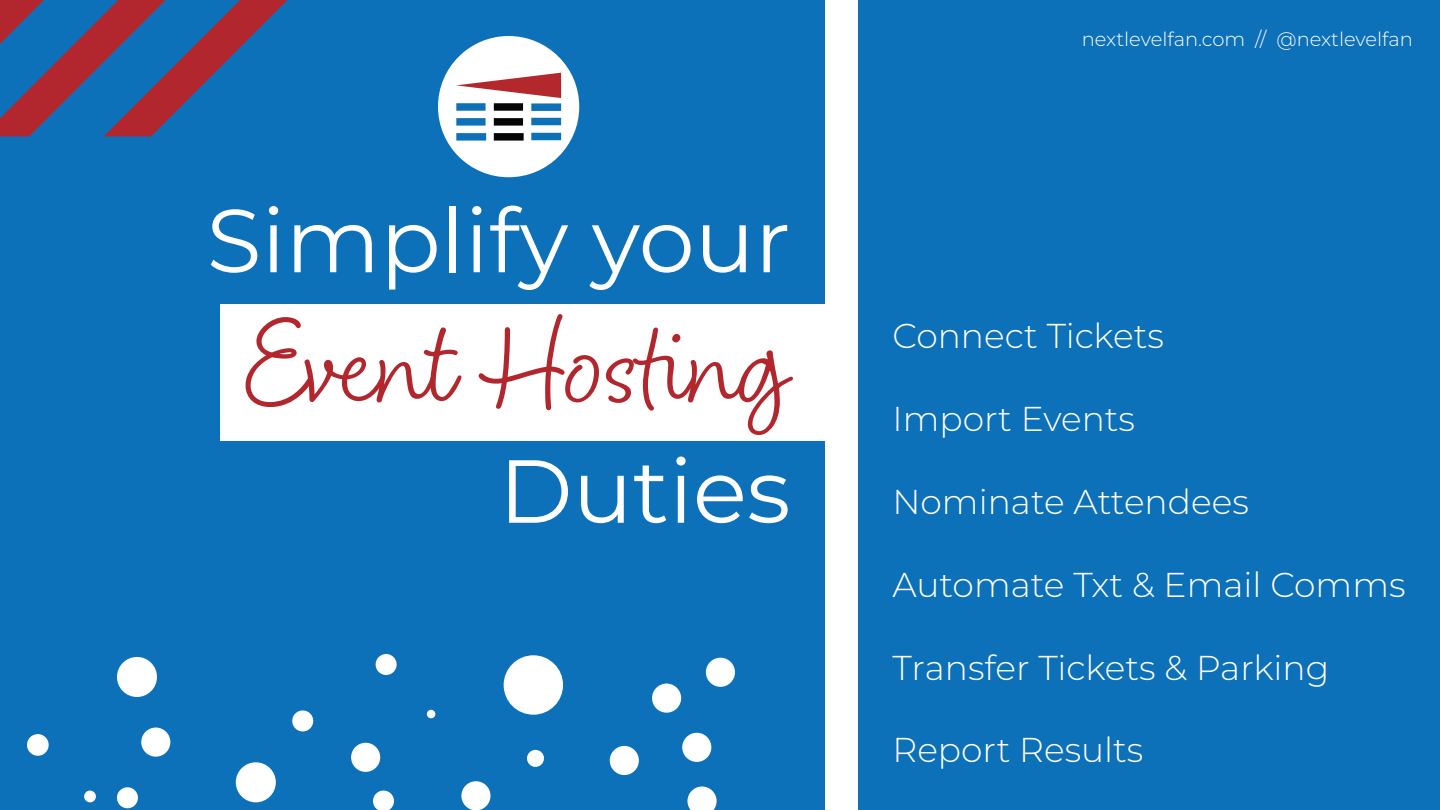
<style>
.page{position:relative;width:1440px;height:810px;background:#0d71b9}
.page>*{position:absolute;margin:0;border:0;box-sizing:border-box;transform-origin:0 0}
.t1{font:120.75px "Blithe";color:#b1272d}
.t2{font:89.25px "Montserrat";color:#fff}
.t3{font:300 34.5px "Montserrat";color:#fff}
.t4{font:300 19.5px "Montserrat";color:#fff}
</style>
<div class="page">
<div style="left:220px;top:304px;width:605px;height:137px;background:#fff"></div>
<div style="left:236px;top:762px;width:40px;height:40px;background:#fff;border-radius:50%"></div>
<div style="left:351px;top:743px;width:29px;height:29px;background:#fff;border-radius:50%"></div>
<div style="left:141px;top:728px;width:29px;height:29px;background:#fff;border-radius:50%"></div>
<svg style="left:373px;top:791px;width:21px;height:19px"></svg>
<div style="left:427px;top:710px;width:8px;height:8px;background:#fff;border-radius:50%"></div>
<div style="left:292px;top:710px;width:21px;height:21px;background:#fff;border-radius:50%"></div>
<div style="left:117px;top:787px;width:21px;height:21px;background:#fff;border-radius:50%"></div>
<div style="left:84px;top:791px;width:12px;height:11px;background:#fff;border-radius:50%"></div>
<div style="left:376px;top:654px;width:21px;height:21px;background:#fff;border-radius:50%"></div>
<div style="left:504px;top:655px;width:59px;height:60px;background:#fff;border-radius:50%"></div>
<div style="left:527px;top:750px;width:17px;height:17px;background:#fff;border-radius:50%"></div>
<div style="left:652px;top:684px;width:29px;height:29px;background:#fff;border-radius:50%"></div>
<div style="left:610px;top:746px;width:29px;height:29px;background:#fff;border-radius:50%"></div>
<div style="left:682px;top:733px;width:29px;height:29px;background:#fff;border-radius:50%"></div>
<svg style="left:687px;top:786px;width:30px;height:24px"></svg>
<div style="left:461px;top:781px;width:30px;height:29px;background:#fff;border-radius:50%"></div>
<div style="left:706px;top:658px;width:29px;height:29px;background:#fff;border-radius:50%"></div>
<div style="left:117px;top:657px;width:40px;height:40px;background:#fff;border-radius:50%"></div>
<div style="left:27px;top:734px;width:22px;height:22px;background:#fff;border-radius:50%"></div>
<svg style="left:0;top:0;width:288px;height:136px"></svg>
<div style="left:825px;top:0;width:33px;height:810px;background:#fff"></div>
<div style="left:438px;top:36px;width:141px;height:141px;background:#fff;border-radius:50%"></div>
<svg style="left:456px;top:118px;width:30px;height:8px"></svg>
<svg style="left:456px;top:133px;width:30px;height:8px"></svg>
<svg style="left:494px;top:118px;width:29px;height:8px"></svg>
<svg style="left:494px;top:133px;width:30px;height:8px"></svg>
<svg style="left:531px;top:133px;width:30px;height:7px"></svg>
<svg style="left:531px;top:118px;width:30px;height:7px"></svg>
<svg style="left:456px;top:73px;width:105px;height:38px"></svg>
<p class="t2" style="left:207px;top:179px;width:585px">Simplify your</p>
<p class="t1" style="left:249px;top:287px;width:543px">Event Hosting</p>
<p class="t2" style="left:499px;top:430px;width:293px">Duties</p>
<p class="t4" style="left:1082px;top:26px;width:333px">nextlevelfan.com // @nextlevelfan</p>
<p class="t3" style="left:892px;top:313px;width:273px">Connect Tickets</p>
<p class="t3" style="left:892px;top:396px;width:244px">Import Events</p>
<p class="t3" style="left:892px;top:478px;width:358px">Nominate Attendees</p>
<p class="t3" style="left:892px;top:561px;width:515px">Automate Txt &amp; Email Comms</p>
<p class="t3" style="left:892px;top:644px;width:438px">Transfer Tickets &amp; Parking</p>
<p class="t3" style="left:892px;top:727px;width:252px">Report Results</p>
</div>
